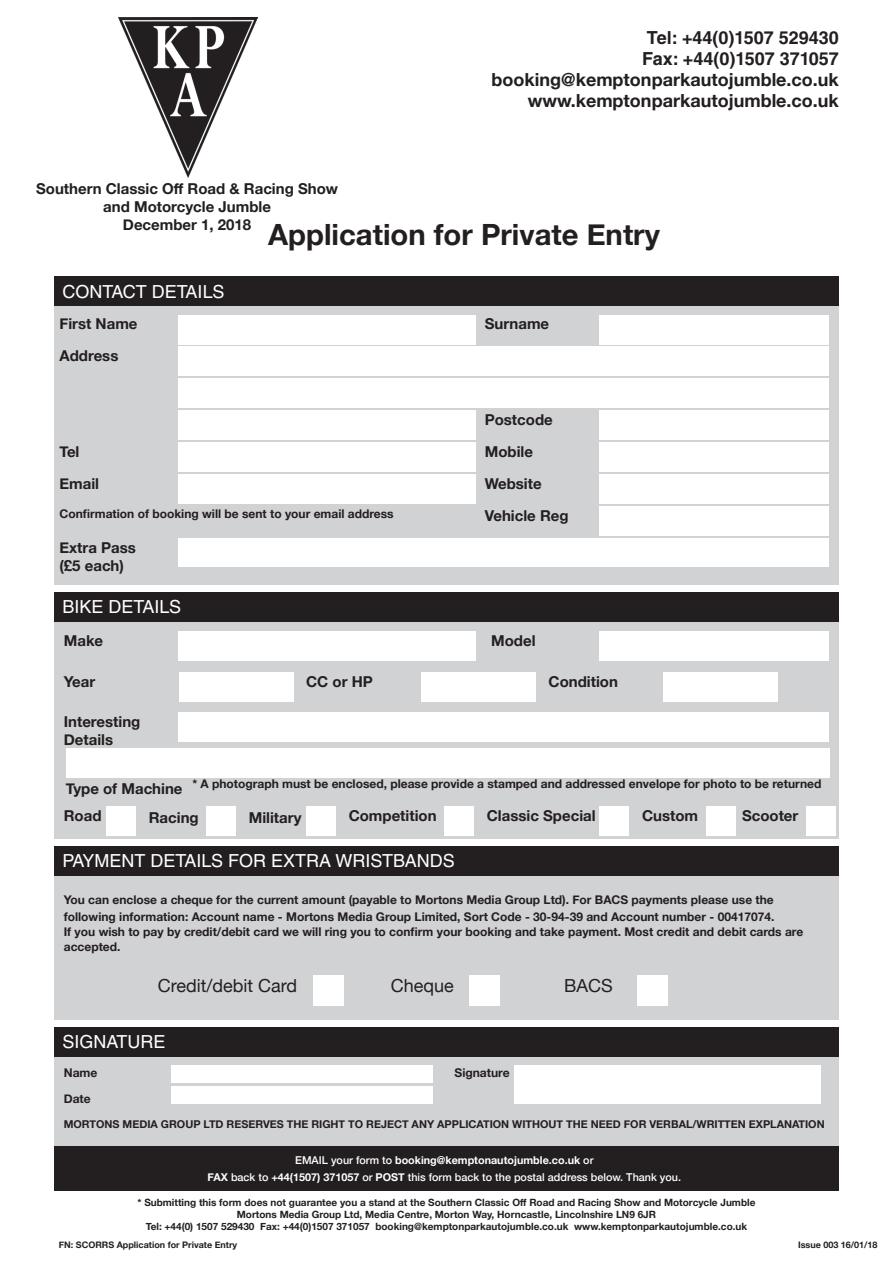
<style>
.page{position:relative;width:893px;height:1263px;background:#fff}
.page>*{position:absolute;margin:0;border:0;box-sizing:border-box;transform-origin:0 0}
.t1{font:700 29.25px "Helvetica Neue";color:#231f20}
.t2{font:700 18px "Helvetica Neue";color:#231f20}
.t3{font:18px "Helvetica LT Std";color:#fff}
.t4{font:700 18px "Helvetica LT Std";color:#231f20}
.t5{font:18px "Helvetica Neue";color:#231f20}
.t6{font:700 15px/18px "Helvetica Neue";color:#231f20;text-align:center}
.t7{font:700 12px/15px "Helvetica Neue";color:#231f20}
.t8{font:700 10.8px "Helvetica Neue";color:#231f20}
.t9{font:500 10.8px "Helvetica Neue";color:#fff}
.t10{font:700 10.8px "Helvetica Neue";color:#fff}
.t11{font:700 10.05px "Helvetica Neue";color:#231f20}
.t12{font:700 9px "Helvetica Neue";color:#231f20}
.s1{font-weight:500}
.s2{font-weight:700}
</style>
<div class="page">
<div style="left:54px;top:872px;width:785px;height:147px;background:#d1d2d4"></div>
<div style="left:54px;top:303px;width:785px;height:282px;background:#d1d2d4"></div>
<div style="left:54px;top:276px;width:785px;height:30px;background:#231f20"></div>
<div style="left:54px;top:618px;width:785px;height:220px;background:#d1d2d4"></div>
<div style="left:54px;top:592px;width:785px;height:29px;background:#231f20"></div>
<div style="left:54px;top:846px;width:785px;height:30px;background:#231f20"></div>
<div style="left:54px;top:1044px;width:785px;height:102px;background:#d1d2d4"></div>
<div style="left:54px;top:1027px;width:785px;height:30px;background:#231f20"></div>
<div style="left:54px;top:1146px;width:785px;height:45px;background:#231f20"></div>
<div style="left:171px;top:1065px;width:262px;height:17px;background:#fff"></div>
<div style="left:171px;top:1086px;width:262px;height:17px;background:#fff"></div>
<div style="left:514px;top:1065px;width:307px;height:38px;background:#fff"></div>
<div style="left:179px;top:672px;width:114px;height:30px;background:#fff"></div>
<div style="left:179px;top:631px;width:297px;height:30px;background:#fff"></div>
<div style="left:600px;top:631px;width:229px;height:30px;background:#fff"></div>
<div style="left:421px;top:672px;width:115px;height:30px;background:#fff"></div>
<div style="left:663px;top:672px;width:115px;height:30px;background:#fff"></div>
<div style="left:179px;top:712px;width:650px;height:30px;background:#fff"></div>
<div style="left:66px;top:748px;width:763px;height:30px;background:#fff"></div>
<div style="left:106px;top:806px;width:30px;height:30px;background:#fff"></div>
<div style="left:206px;top:806px;width:30px;height:30px;background:#fff"></div>
<div style="left:306px;top:806px;width:30px;height:30px;background:#fff"></div>
<div style="left:444px;top:806px;width:30px;height:30px;background:#fff"></div>
<div style="left:600px;top:806px;width:29px;height:30px;background:#fff"></div>
<div style="left:706px;top:806px;width:30px;height:30px;background:#fff"></div>
<div style="left:806px;top:806px;width:30px;height:30px;background:#fff"></div>
<div style="left:179px;top:315px;width:297px;height:29px;background:#fff"></div>
<div style="left:179px;top:347px;width:650px;height:29px;background:#fff"></div>
<div style="left:179px;top:410px;width:297px;height:30px;background:#fff"></div>
<div style="left:179px;top:442px;width:297px;height:30px;background:#fff"></div>
<div style="left:179px;top:474px;width:297px;height:30px;background:#fff"></div>
<div style="left:179px;top:538px;width:650px;height:28px;background:#fff"></div>
<div style="left:179px;top:378px;width:650px;height:30px;background:#fff"></div>
<div style="left:600px;top:315px;width:229px;height:29px;background:#fff"></div>
<div style="left:600px;top:410px;width:229px;height:30px;background:#fff"></div>
<div style="left:600px;top:442px;width:229px;height:30px;background:#fff"></div>
<div style="left:600px;top:474px;width:229px;height:30px;background:#fff"></div>
<div style="left:600px;top:506px;width:229px;height:30px;background:#fff"></div>
<div style="left:313px;top:975px;width:30px;height:30px;background:#fff"></div>
<div style="left:469px;top:975px;width:31px;height:30px;background:#fff"></div>
<div style="left:637px;top:975px;width:31px;height:30px;background:#fff"></div>
<img style="left:119px;top:18px;width:138px;height:160px">
<p class="t4" style="left:647px;top:26px;width:194px">Tel: +44(0)1507 529430</p>
<p class="t4" style="left:642px;top:47px;width:198px">Fax: +44(0)1507 371057</p>
<p class="t2" style="left:492px;top:65px;width:349px">booking@kemptonparkautojumble.co.uk</p>
<p class="t2" style="left:528px;top:86px;width:313px">www.kemptonparkautojumble.co.uk</p>
<p class="t6" style="left:36px;top:180px;width:303px">Southern Classic Off Road &amp; Racing Show and Motorcycle Jumble</p>
<p class="t6" style="left:123px;top:216px;width:130px">December 1, 2018</p>
<p class="t1" style="left:268px;top:211px;width:393px">Application for Private Entry</p>
<p class="t3" style="left:63px;top:281px;width:163px">CONTACT DETAILS</p>
<p class="t6" style="left:60px;top:315px;width:80px">First Name</p>
<p class="t6" style="left:60px;top:347px;width:60px">Address</p>
<p class="t6" style="left:60px;top:443px;width:21px">Tel</p>
<p class="t6" style="left:60px;top:475px;width:41px">Email</p>
<p class="t7" style="left:60px;top:506px;width:336px">Confirmation of booking will be sent to your email address</p>
<p class="t6" style="left:60px;top:539px;width:78px">Extra Pass</p>
<p class="t6" style="left:60px;top:557px;width:66px">(£5 each)</p>
<p class="t3" style="left:63px;top:596px;width:120px">BIKE DETAILS</p>
<p class="t6" style="left:485px;top:315px;width:66px">Surname</p>
<p class="t6" style="left:485px;top:411px;width:70px">Postcode</p>
<p class="t6" style="left:485px;top:443px;width:50px">Mobile</p>
<p class="t6" style="left:485px;top:475px;width:58px">Website</p>
<p class="t6" style="left:485px;top:507px;width:85px">Vehicle Reg</p>
<p class="t6" style="left:64px;top:632px;width:41px">Make</p>
<p class="t6" style="left:491px;top:632px;width:46px">Model</p>
<p class="t6" style="left:306px;top:672px;width:68px">CC or HP</p>
<p class="t6" style="left:549px;top:672px;width:71px">Condition</p>
<p class="t6" style="left:64px;top:713px;width:78px">Interesting</p>
<p class="t6" style="left:64px;top:731px;width:51px">Details</p>
<p class="t6" style="left:66px;top:779px;width:118px">Type of Machine</p>
<p class="t6" style="left:64px;top:807px;width:39px">Road</p>
<p class="t6" style="left:149px;top:809px;width:51px">Racing</p>
<p class="t6" style="left:249px;top:809px;width:54px">Military</p>
<p class="t6" style="left:349px;top:807px;width:90px">Competition</p>
<p class="t6" style="left:487px;top:807px;width:110px">Classic Special</p>
<p class="t6" style="left:642px;top:807px;width:58px">Custom</p>
<p class="t6" style="left:742px;top:807px;width:58px">Scooter</p>
<p class="t6" style="left:64px;top:672px;width:33px">Year</p>
<p class="t7" style="left:192px;top:777px;width:630px">* A photograph must be enclosed, please provide a stamped and addressed envelope for photo to be returned</p>
<p class="t3" style="left:63px;top:851px;width:394px">PAYMENT DETAILS FOR EXTRA WRISTBANDS</p>
<p class="t7" style="left:64px;top:893px;width:712px">You can enclose a cheque for the current amount (payable to Mortons Media Group Ltd). For BACS payments please use the</p>
<p class="t7" style="left:64px;top:909px;width:712px">following information: Account name - Mortons Media Group Limited, Sort Code - 30-94-39 and Account number - 00417074.</p>
<p class="t7" style="left:64px;top:924px;width:741px">If you wish to pay by credit/debit card we will ring you to confirm your booking and take payment. Most credit and debit cards are accepted.</p>
<p class="t5" style="left:158px;top:972px;width:141px">Credit/debit Card</p>
<p class="t5" style="left:391px;top:972px;width:65px">Cheque</p>
<p class="t5" style="left:564px;top:972px;width:50px">BACS</p>
<p class="t3" style="left:63px;top:1031px;width:104px">SIGNATURE</p>
<p class="t7" style="left:64px;top:1065px;width:35px">Name</p>
<p class="t7" style="left:454px;top:1065px;width:57px">Signature</p>
<p class="t7" style="left:64px;top:1091px;width:29px">Date</p>
<p class="t8" style="left:64px;top:1116px;width:762px">MORTONS MEDIA GROUP LTD RESERVES THE RIGHT TO REJECT ANY APPLICATION WITHOUT THE NEED FOR VERBAL/WRITTEN EXPLANATION</p>
<p class="t10" style="left:295px;top:1152px;width:300px"><span class="s1">EMAIL your form to</span> booking@kemptonautojumble.co.uk <span class="s1">or</span></p>
<p class="t9" style="left:208px;top:1168px;width:475px"><span class="s2">FAX</span> back to <span class="s2">+44(1507) 371057</span> or <span class="s2">POST</span> this form back to the postal address below. Thank you.</p>
<p class="t11" style="left:137px;top:1194px;width:619px">* Submitting this form does not guarantee you a stand at the Southern Classic Off Road and Racing Show and Motorcycle Jumble</p>
<p class="t11" style="left:237px;top:1206px;width:421px">Mortons Media Group Ltd, Media Centre, Morton Way, Horncastle, Lincolnshire LN9 6JR</p>
<p class="t11" style="left:146px;top:1218px;width:603px">Tel: +44(0) 1507 529430 Fax: +44(0)1507 371057 booking@kemptonparkautojumble.co.uk www.kemptonparkautojumble.co.uk</p>
<p class="t12" style="left:59px;top:1237px;width:180px">FN: SCORRS Application for Private Entry</p>
<p class="t12" style="left:798px;top:1237px;width:81px">Issue 003 16/01/18</p>
</div>
